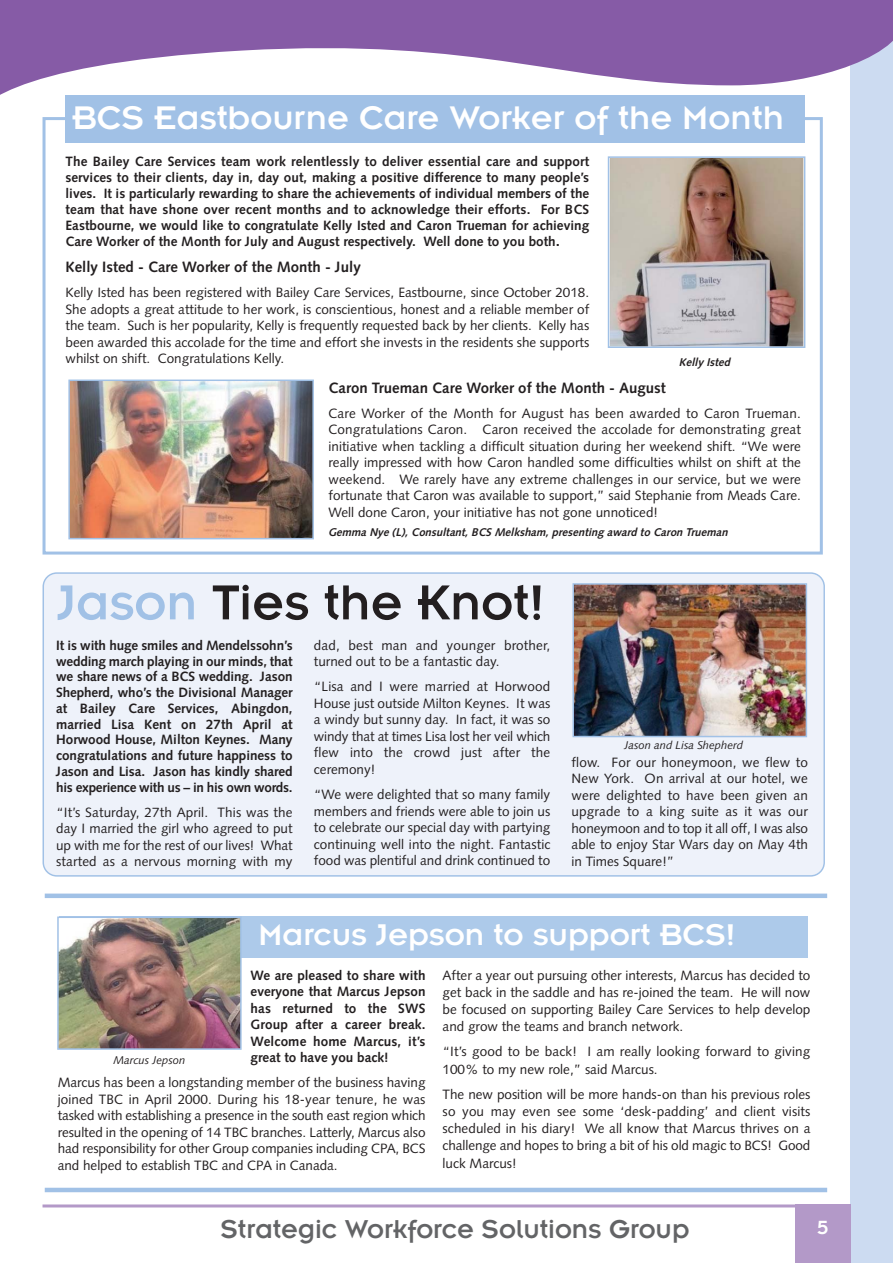
<style>
.page{position:relative;width:893px;height:1263px;background:#fff}
.page>*{position:absolute;margin:0;border:0;box-sizing:border-box;transform-origin:0 0}
.t1{font:54px "Insignia";color:#231f20}
.t2{font:36px "Insignia";color:#fff}
.t3{font:33px "Insignia";color:#fff}
.t4{font:28.5px "Insignia";color:#636466}
.t5{font:21px "Insignia";color:#fff}
.t6{font:700 15px "Syntax";color:#231f20}
.t7{font:13.5px/16.5px "Syntax";color:#231f20;text-align:justify}
.t8{font:700 13.5px/15.8px "Syntax";color:#231f20;text-align:justify}
.t9{font:italic 700 11.25px "Syntax";color:#231f20}
.t10{font:italic 11.25px "Syntax";color:#231f20}
.s1{font-size:15px}
.s2{color:#a1c1e6}
</style>
<div class="page">
<div style="left:850px;top:0;width:43px;height:1262px;background:#ccdbf1"></div>
<hr style="left:43px;top:1204px;width:806px;height:3px;background:#b399c8">
<div style="left:795px;top:1204px;width:55px;height:58px;background:#b399c8"></div>
<svg style="left:0;top:0;width:893px;height:108px;fill:#865ba6"></svg>
<img style="left:611px;top:159px;width:191px;height:186px">
<div style="left:608px;top:156px;width:197px;height:192px;border:2px solid #a1c1e6"></div>
<img style="left:71px;top:382px;width:240px;height:154px">
<div style="left:68px;top:379px;width:246px;height:160px;border:2px solid #a1c1e6"></div>
<div style="left:66px;top:95px;width:739px;height:48px;background:#a1c1e6"></div>
<div style="left:45px;top:893px;width:782px;height:5px;background:#a1c1e6"></div>
<hr style="left:45px;top:1188px;width:782px;height:4px;background:#a1c1e6">
<div style="left:60px;top:916px;width:748px;height:42px;background:#adcaea"></div>
<div style="left:43px;top:572px;width:782px;height:305px;background:#eef2fa"></div>
<img style="left:575px;top:586px;width:229px;height:148px">
<div style="left:572px;top:583px;width:235px;height:154px;border:2px solid #a1c1e6"></div>
<img style="left:60px;top:919px;width:179px;height:128px">
<div style="left:57px;top:916px;width:185px;height:134px;border:2px solid #a1c1e6"></div>
<h2 class="t2" style="left:72px;top:106px;width:713px">BCS Eastbourne Care Worker of the Month</h2>
<p class="t8" style="left:66px;top:155px;width:525px">The Bailey Care Services team work relentlessly to deliver essential care and support services to their clients, day in, day out, making a positive difference to many people’s lives. It is particularly rewarding to share the achievements of individual members of the team that have shone over recent months and to acknowledge their efforts. For BCS Eastbourne, we would like to congratulate Kelly Isted and Caron Trueman for achieving Care Worker of the Month for July and August respectively. Well done to you both<span class="s1">.</span></p>
<p class="t6" style="left:66px;top:261px;width:297px">Kelly Isted - Care Worker of the Month - July</p>
<p class="t7" style="left:66px;top:286px;width:525px">Kelly Isted has been registered with Bailey Care Services, Eastbourne, since October 2018.<br>She adopts a great attitude to her work, is conscientious, honest and a reliable member of the team. Such is her popularity, Kelly is frequently requested back by her clients. Kelly has been awarded this accolade for the time and effort she invests in the residents she supports whilst on shift. Congratulations Kelly.</p>
<p class="t6" style="left:328px;top:381px;width:339px">Caron Trueman Care Worker of the Month - August</p>
<p class="t7" style="left:328px;top:406px;width:474px">Care Worker of the Month for August has been awarded to Caron Trueman.<br>Congratulations Caron. Caron received the accolade for demonstrating great initiative when tackling a difficult situation during her weekend shift. “We were really impressed with how Caron handled some difficulties whilst on shift at the weekend. We rarely have any extreme challenges in our service, but we were fortunate that Caron was available to support,” said Stephanie from Meads Care.<br>Well done Caron, your initiative has not gone unnoticed!</p>
<p class="t9" style="left:679px;top:358px;width:55px">Kelly Isted</p>
<p class="t9" style="left:328px;top:528px;width:404px">Gemma Nye (L), Consultant, BCS Melksham, presenting award to Caron Trueman</p>
<h1 class="t1" style="left:57px;top:585px;width:488px"><span class="s2">Jason</span> Ties the Knot!</h1>
<p class="t8" style="left:56px;top:639px;width:238px">It is with huge smiles and Mendelssohn’s wedding march playing in our minds, that we share news of a BCS wedding. Jason Shepherd, who’s the Divisional Manager at Bailey Care Services, Abingdon, married Lisa Kent on 27th April at Horwood House, Milton Keynes. Many congratulations and future happiness to Jason and Lisa. Jason has kindly shared his experience with us – in his own words.</p>
<p class="t7" style="left:56px;top:805px;width:238px">“It’s Saturday, 27th April. This was the day I married the girl who agreed to put up with me for the rest of our lives! What started as a nervous morning with my</p>
<p class="t7" style="left:314px;top:638px;width:238px">dad, best man and younger brother, turned out to be a fantastic day.</p>
<p class="t7" style="left:314px;top:680px;width:238px">“Lisa and I were married at Horwood House just outside Milton Keynes. It was a windy but sunny day. In fact, it was so windy that at times Lisa lost her veil which flew into the crowd just after the ceremony!</p>
<p class="t7" style="left:314px;top:787px;width:238px">“We were delighted that so many family members and friends were able to join us to celebrate our special day with partying continuing well into the night. Fantastic food was plentiful and drink continued to</p>
<p class="t10" style="left:624px;top:740px;width:120px">Jason and Lisa Shepherd</p>
<p class="t7" style="left:572px;top:755px;width:238px">flow. For our honeymoon, we flew to New York. On arrival at our hotel, we were delighted to have been given an upgrade to a king suite as it was our honeymoon and to top it all off, I was also able to enjoy Star Wars day on May 4th in Times Square!”</p>
<h3 class="t3" style="left:259px;top:924px;width:478px">Marcus Jepson to support BCS!</h3>
<p class="t8" style="left:251px;top:968px;width:176px;line-height:16.5px">We are pleased to share with everyone that Marcus Jepson has returned to the SWS Group after a career break.<br>Welcome home Marcus, it’s great to have you back!</p>
<p class="t7" style="left:58px;top:1075px;width:369px">Marcus has been a longstanding member of the business having joined TBC in April 2000. During his 18-year tenure, he was tasked with establishing a presence in the south east region which resulted in the opening of 14 TBC branches. Latterly, Marcus also had responsibility for other Group companies including CPA, BCS and helped to establish TBC and CPA in Canada.</p>
<p class="t7" style="left:443px;top:967px;width:369px;line-height:17.1px">After a year out pursuing other interests, Marcus has decided to get back in the saddle and has re-joined the team. He will now be focused on supporting Bailey Care Services to help develop and grow the teams and branch network.</p>
<p class="t7" style="left:443px;top:1044px;width:369px;line-height:17.1px">“It’s good to be back! I am really looking forward to giving<br>100% to my new role,” said Marcus.</p>
<p class="t7" style="left:443px;top:1087px;width:369px;line-height:17.1px">The new position will be more hands-on than his previous roles so you may even see some ‘desk-padding’ and client visits scheduled in his diary! We all know that Marcus thrives on a challenge and hopes to bring a bit of his old magic to BCS! Good luck Marcus!</p>
<p class="t10" style="left:113px;top:1056px;width:73px">Marcus Jepson</p>
<h3 class="t4" style="left:221px;top:1220px;width:470px">Strategic Workforce Solutions Group</h3>
<h3 class="t5" style="left:817px;top:1220px;width:13px">5</h3>
</div>
